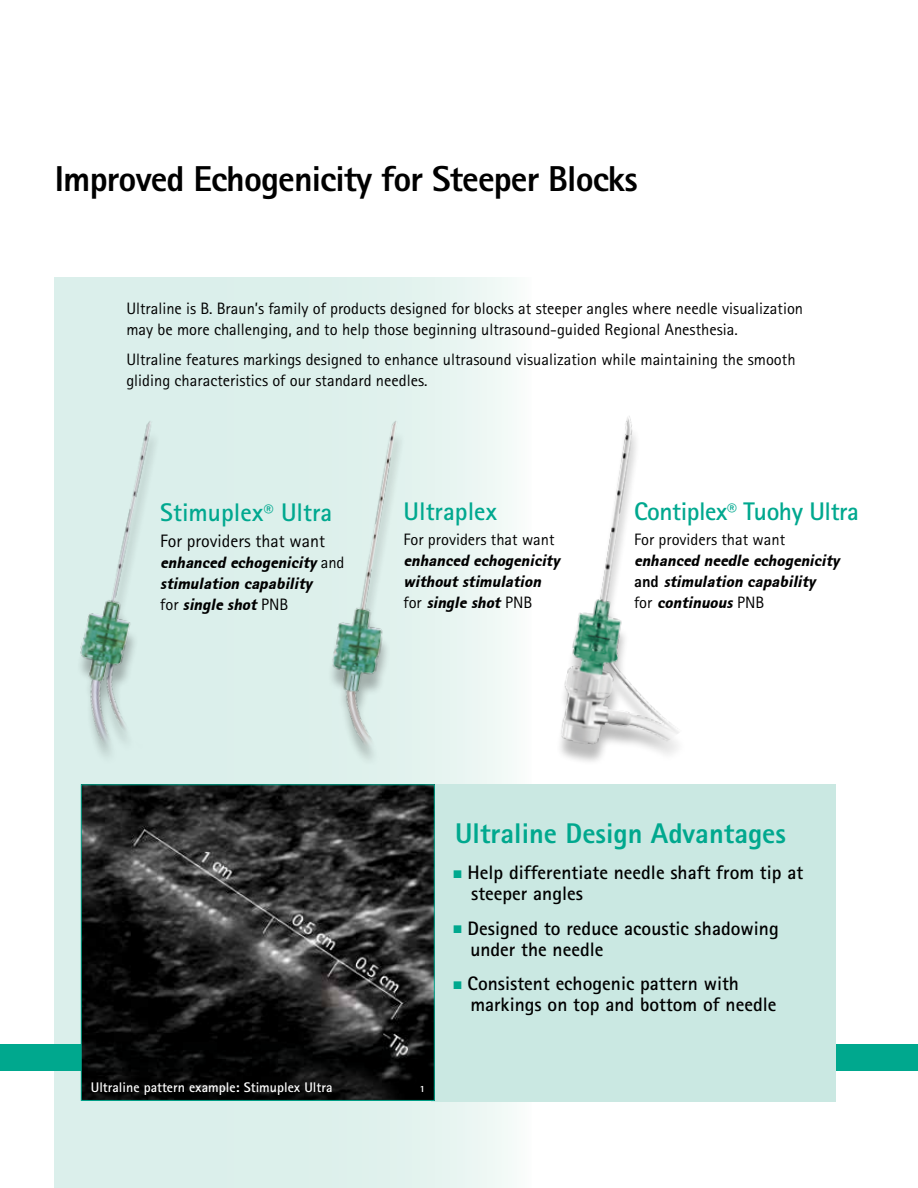
<style>
.page{position:relative;width:918px;height:1188px;background:#fff}
.page>*{position:absolute;margin:0;border:0;box-sizing:border-box;transform-origin:0 0}
.t1{font:800 36px "Rotis Sans Serif Std";letter-spacing:-.025em;color:#000}
.t2{font:800 28.5px "Rotis Sans Serif Std";color:#00a88e}
.t3{font:700 25.5px "Rotis Sans Serif Std";color:#00a88f}
.t4{font:700 25.5px "Rotis Sans Serif Std";letter-spacing:-.02em;color:#00a88f}
.t5{font:700 19.5px/21px "Rotis Sans Serif Std";color:#000}
.t6{font:18px "Rotis Sans Serif Std";color:#000}
.t7{font:16.5px/21px "Rotis Sans Serif Std";color:#000}
.t8{font:italic 16.5px/21px "Rotis Sans Serif Black 95";color:#000}
.t9{font:700 13.95px "Rotis Sans Serif Std";color:#fff}
.t10{font:800 9.45px "Rotis Sans Serif Std";color:#fff}
.s1{font-size:19.5px}
.s2{font-family:"Rotis Sans Serif Std";font-style:normal}
.s3{font-family:"Rotis Sans Serif Std";font-weight:800;font-style:normal}
.s4{font-family:"Arial Narrow";font-weight:400;font-size:16.5px;color:#00a88e}
</style>
<div class="page">
<div style="left:54px;top:278px;width:478px;height:910px;background:linear-gradient(to right,#d4ece8,#ecf7f3)"></div>
<div style="left:0;top:1044px;width:918px;height:27px;background:#00a88e"></div>
<img style="left:560px;top:416px;width:119px;height:346px">
<img style="left:54px;top:382px;width:162px;height:380px">
<div style="left:432px;top:784px;width:404px;height:317px;background:#cae8e2"></div>
<img style="left:302px;top:385px;width:153px;height:381px">
<img style="left:83px;top:786px;width:350px;height:313px">
<div style="left:81px;top:784px;width:354px;height:317px;border:1px solid #00a88e"></div>
<h1 class="t1" style="left:55px;top:156px;width:584px">Improved Echogenicity for Steeper Blocks</h1>
<p class="t7" style="left:126px;top:297px;width:678px">Ultraline is B. Braun’s family of products designed for blocks at steeper angles where needle visualization may be more challenging, and to help those beginning ultrasound-guided Regional Anesthesia.</p>
<p class="t7" style="left:126px;top:348px;width:671px">Ultraline features markings designed to enhance ultrasound visualization while maintaining the smooth gliding characteristics of our standard needles.</p>
<h3 class="t3" style="left:160px;top:497px;width:174px">Stimuplex<span class="s1">®</span> Ultra</h3>
<p class="t6" style="left:160px;top:530px;width:166px">For providers that want</p>
<p class="t8" style="left:160px;top:552px;width:186px">enhanced echogenicity <span class="s2">a n d </span>stimulation capability<br><span class="s2">fo r</span> single shot<span class="s2">P N B</span></p>
<h3 class="t3" style="left:404px;top:495px;width:95px">Ultraplex</h3>
<p class="t7" style="left:404px;top:529px;width:153px">For providers that want</p>
<p class="t8" style="left:403px;top:550px;width:158px">enhanced echogenicity withoutstimulation <span class="s2">fo r</span> single shot <span class="s2">P N B</span></p>
<h3 class="t4" style="left:634px;top:495px;width:226px">Contiplex<span class="s1">®</span> Tuohy Ultra</h3>
<p class="t7" style="left:634px;top:529px;width:153px">For providers that want</p>
<p class="t8" style="left:634px;top:550px;width:207px">enhanced needle echogenicity <span class="s3">a n d</span> stimulation capability<br><span class="s2">fo r</span> continuous<span class="s2">P N B</span></p>
<h2 class="t2" style="left:455px;top:815px;width:332px">Ultraline Design Advantages</h2>
<p class="t5" style="left:471px;top:862px;width:334px;text-indent:-17px"><span class="s4">■</span> Help differentiate needle shaft from tip at steeper angles</p>
<p class="t5" style="left:470px;top:917px;width:310px;text-indent:-16px"><span class="s4">■</span> Designed to reduce acoustic shadowing under the needle</p>
<p class="t5" style="left:470px;top:973px;width:308px;text-indent:-16px"><span class="s4">■</span> Consistent echogenic pattern with markings on top and bottom of needle</p>
<p class="t9" style="left:91px;top:1079px;width:243px">Ultraline pattern example: Stimuplex Ultra</p>
<p class="t10" style="left:420px;top:1082px;width:7px">1</p>
</div>
